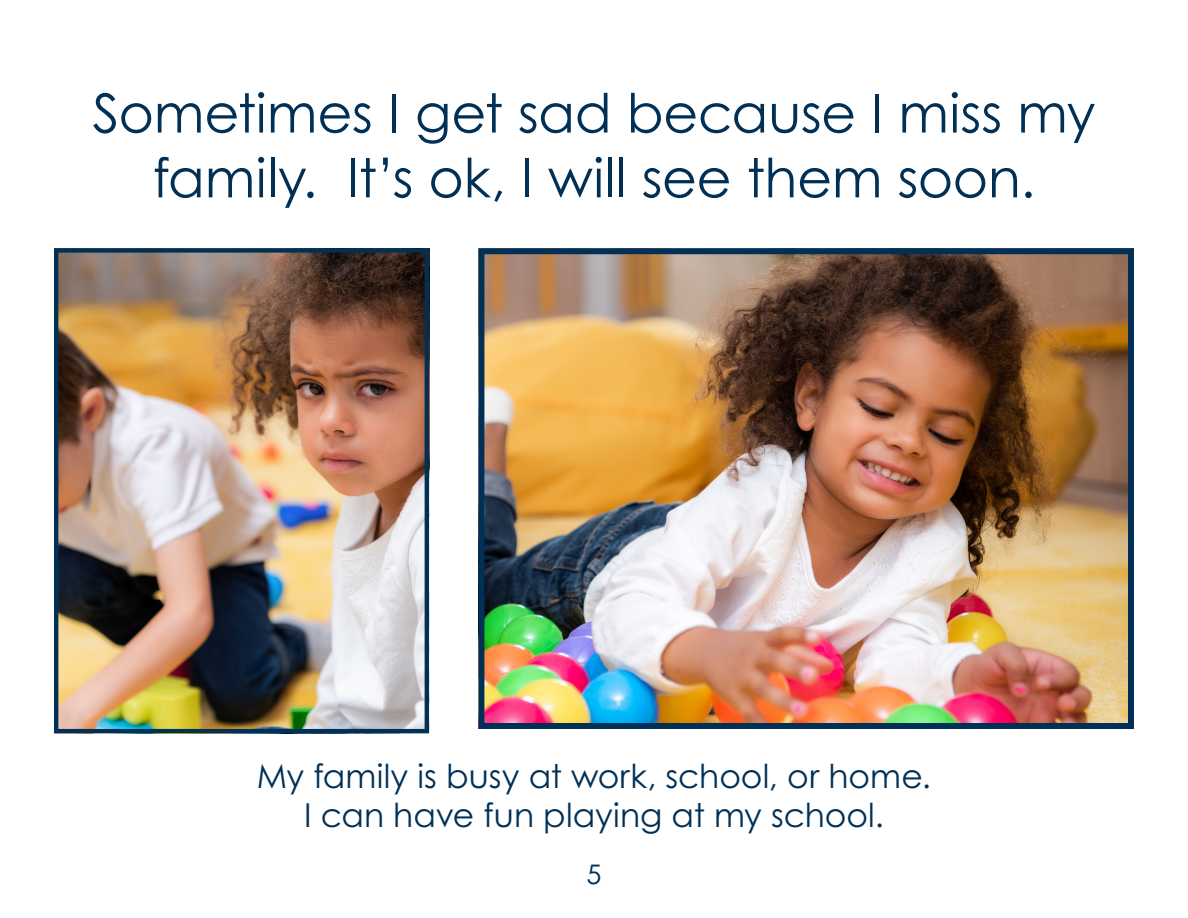
<style>
.page{position:relative;width:1188px;height:918px;background:#fff}
.page>*{position:absolute;margin:0;border:0;box-sizing:border-box;transform-origin:0 0}
.t1{font:54px/64.8px "Century Gothic Pro";letter-spacing:-.005em;color:#003056;text-align:center}
.body_small{font:33px/39.6px "Century Gothic Pro";color:#003056;text-align:center}
.t2{font:27px "Century Gothic Pro";color:#003056}
</style>
<div class="page">
<img style="left:59px;top:253px;width:365px;height:475px">
<div style="left:54px;top:248px;width:375px;height:485px;border:4px solid #003056"></div>
<img style="left:485px;top:255px;width:642px;height:467px">
<div style="left:478px;top:248px;width:656px;height:481px;border:6px solid #003056"></div>
<p class="t1" style="left:93px;top:80px;width:1004px">Sometimes I get sad because I miss my family. It’s ok, I will see them soon.</p>
<p class="body_small" style="left:257px;top:756px;width:676px">My family is busy at work, school, or home.<br>I can have fun playing at my school.</p>
<p class="t2" style="left:587px;top:858px;width:16px">5</p>
</div>
